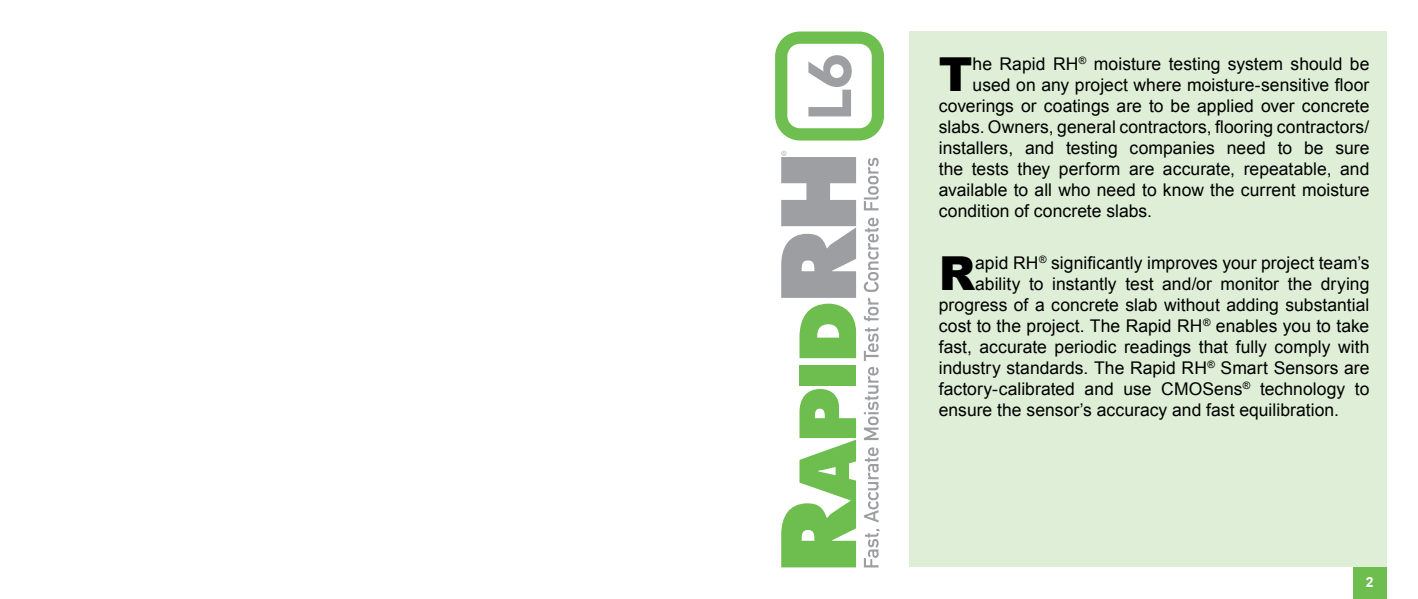
<style>
.page{position:relative;width:1418px;height:599px;background:#fff}
.page>*{position:absolute;margin:0;border:0;box-sizing:border-box;transform-origin:0 0}
.t1{font:900 46.9px "Arial";color:#000}
.t2{font:17.5px "Arial";letter-spacing:.005em;color:#000}
.t3{font:700 14px "Arial";color:#fff}
</style>
<div class="page">
<div style="left:1353px;top:567px;width:33px;height:31px;background:#6dbe4f"></div>
<svg style="left:864px;top:529px;width:16px;height:38px"></svg>
<svg style="left:864px;top:447px;width:14px;height:75px"></svg>
<svg style="left:864px;top:367px;width:14px;height:73px"></svg>
<svg style="left:864px;top:327px;width:14px;height:34px"></svg>
<svg style="left:863px;top:218px;width:15px;height:103px"></svg>
<svg style="left:864px;top:158px;width:14px;height:52px"></svg>
<svg style="left:775px;top:32px;width:109px;height:108px"></svg>
<svg style="left:781px;top:389px;width:75px;height:178px"></svg>
<div style="left:799px;top:365px;width:57px;height:21px;background:#6dbe4f"></div>
<svg style="left:781px;top:151px;width:75px;height:207px"></svg>
<div style="left:909px;top:32px;width:477px;height:535px;background:#dfefd7"></div>
<p class="t1" style="left:938px;top:40px;width:35px">T</p>
<p class="t2" style="left:972px;top:52px;width:398px">he Rapid RH<sup>®</sup> moisture testing system should be</p>
<p class="t2" style="left:972px;top:73px;width:398px">used on any project where moisture-sensitive floor</p>
<p class="t2" style="left:938px;top:94px;width:432px">coverings or coatings are to be applied over concrete</p>
<p class="t2" style="left:938px;top:115px;width:432px">slabs. Owners, general contractors, flooring contractors/</p>
<p class="t2" style="left:938px;top:136px;width:432px">installers, and testing companies need to be sure</p>
<p class="t2" style="left:938px;top:157px;width:432px">the tests they perform are accurate, repeatable, and</p>
<p class="t2" style="left:938px;top:178px;width:432px">available to all who need to know the current moisture</p>
<p class="t2" style="left:938px;top:199px;width:215px">condition of concrete slabs.</p>
<p class="t1" style="left:938px;top:239px;width:38px">R</p>
<p class="t2" style="left:975px;top:251px;width:396px">apid RH<sup>®</sup> significantly improves your project team’s</p>
<p class="t2" style="left:975px;top:272px;width:396px">ability to instantly test and/or monitor the drying</p>
<p class="t2" style="left:938px;top:293px;width:432px">progress of a concrete slab without adding substantial</p>
<p class="t2" style="left:938px;top:314px;width:432px">cost to the project. The Rapid RH<sup>®</sup> enables you to take</p>
<p class="t2" style="left:938px;top:335px;width:432px">fast, accurate periodic readings that fully comply with</p>
<p class="t2" style="left:938px;top:356px;width:432px">industry standards. The Rapid RH<sup>®</sup> Smart Sensors are</p>
<p class="t2" style="left:938px;top:377px;width:432px">factory-calibrated and use CMOSens<sup>®</sup> technology to</p>
<p class="t2" style="left:938px;top:398px;width:402px">ensure the sensor’s accuracy and fast equilibration.</p>
<p class="t3" style="left:1365px;top:573px;width:9px">2</p>
</div>
